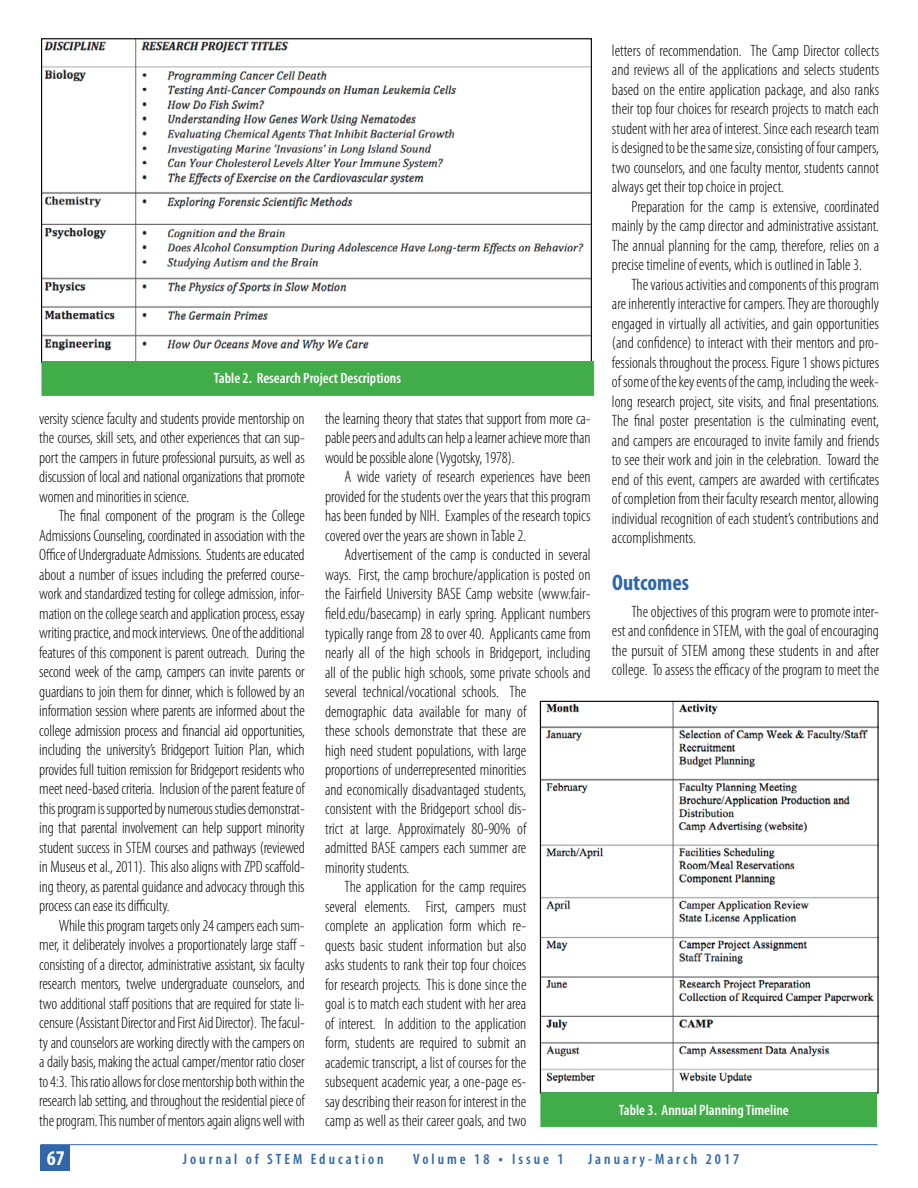
<style>
.page{position:relative;width:918px;height:1188px;background:#fff}
.page>*{position:absolute;margin:0;border:0;box-sizing:border-box;transform-origin:0 0}
.t1{font:700 condensed 22.5px "Myriad Pro";color:#3166aa}
.t2{font:700 condensed 21px "Myriad Pro";color:#fff}
.t3{font:300 condensed 16.5px/19.5px "Myriad Pro";color:#000;text-align:justify}
.t4{font:600 condensed 15px "Myriad Pro";color:#fff}
.t5{font:600 condensed 15px "Myriad Pro";letter-spacing:.2em;color:#3166aa}
.s1{font-size:16.5px}
</style>
<div class="page">
<hr style="left:40px;top:1144px;width:838px;height:1px;background:#3166aa">
<div style="left:40px;top:1145px;width:30px;height:26px;background:#3166aa"></div>
<img style="left:542px;top:703px;width:335px;height:389px">
<img style="left:43px;top:40px;width:547px;height:321px">
<div style="left:42px;top:361px;width:552px;height:35px;background:#41ad49;border:1px solid #41ad49"></div>
<div style="left:541px;top:1092px;width:336px;height:35px;background:#41ad49;border:1px solid #41ad49"></div>
<p class="t4" style="left:214px;top:369px;width:189px">Table 2. Research Project Descriptions</p>
<p class="t3" style="left:39px;top:409px;width:267px">versity science faculty and students provide mentorship on the courses, skill sets, and other experiences that can sup&shy;port the campers in future professional pursuits, as well as discussion of local and national organizations that promote women and minorities in science.</p>
<p class="t3" style="left:39px;top:506px;width:267px;text-indent:20px">The final component of the program is the College Admissions Counseling, coordinated in association with the Office of Undergraduate Admissions. Students are educated about a number of issues including the preferred course&shy;work and standardized testing for college admission, infor&shy;mation on the college search and application process, essay writing practice, and mock interviews. One of the additional features of this component is parent outreach. During the second week of the camp, campers can invite parents or guardians to join them for dinner, which is followed by an information session where parents are informed about the college admission process and financial aid opportunities, including the university’s Bridgeport Tuition Plan, which provides full tuition remission for Bridgeport residents who meet need-based criteria. Inclusion of the parent feature of this program is supported by numerous studies demonstrat&shy;ing that parental involvement can help support minority student success in STEM courses and pathways (reviewed in Museus et al., 2011). This also aligns with ZPD scaffold&shy;ing theory, as parental guidance and advocacy through this process can ease its difficulty.</p>
<p class="t3" style="left:39px;top:916px;width:267px;text-indent:20px">While this program targets only 24 campers each sum&shy;mer, it deliberately involves a proportionately large staff - consisting of a director, administrative assistant, six faculty research mentors, twelve undergraduate counselors, and two additional staff positions that are required for state li&shy;censure (Assistant Director and First Aid Director). The facul&shy;ty and counselors are working directly with the campers on a daily basis, making the actual camper/mentor ratio closer to 4:3. This ratio allows for close mentorship both within the research lab setting, and throughout the residential piece of the program. This number of mentors again aligns well with</p>
<p class="t3" style="left:325px;top:409px;width:267px">the learning theory that states that support from more ca&shy;pable peers and adults can help a learner achieve more than would be possible alone (Vygotsky, 1978).</p>
<p class="t3" style="left:325px;top:467px;width:267px;text-indent:20px">A wide variety of research experiences have been provided for the students over the years that this program has been funded by NIH. Examples of the research topics covered over the years are shown in Table 2.</p>
<p class="t3" style="left:345px;top:545px;width:248px">Advertisement of the camp is conducted in several</p>
<p class="t3" style="left:325px;top:565px;width:267px">ways. First, the camp brochure/application is posted on</p>
<p class="t3" style="left:325px;top:584px;width:267px">the Fairfield University BASE Camp website (www.fair-</p>
<p class="t3" style="left:325px;top:604px;width:267px">field.edu/basecamp) in early spring. Applicant numbers</p>
<p class="t3" style="left:325px;top:623px;width:267px">typically range from 28 to over 40. Applicants came from</p>
<p class="t3" style="left:325px;top:643px;width:267px">nearly all of the high schools in Bridgeport, including</p>
<p class="t3" style="left:325px;top:662px;width:267px">all of the public high schools, some private schools and</p>
<p class="t3" style="left:325px;top:682px;width:203px">several technical/vocational schools. The</p>
<p class="t3" style="left:325px;top:701px;width:203px">demographic data available for many of</p>
<p class="t3" style="left:325px;top:721px;width:203px">these schools demonstrate that these are</p>
<p class="t3" style="left:325px;top:740px;width:203px">high need student populations, with large</p>
<p class="t3" style="left:325px;top:760px;width:203px">proportions of underrepresented minorities</p>
<p class="t3" style="left:325px;top:779px;width:203px">and economically disadvantaged students,</p>
<p class="t3" style="left:325px;top:799px;width:203px">consistent with the Bridgeport school dis-</p>
<p class="t3" style="left:325px;top:818px;width:203px">trict at large. Approximately 80-90% of</p>
<p class="t3" style="left:325px;top:838px;width:203px">admitted BASE campers each summer are</p>
<p class="t3" style="left:325px;top:857px;width:86px">minority students.</p>
<p class="t3" style="left:345px;top:877px;width:183px">The application for the camp requires</p>
<p class="t3" style="left:325px;top:896px;width:203px">several elements. First, campers must</p>
<p class="t3" style="left:325px;top:916px;width:203px">complete an application form which re-</p>
<p class="t3" style="left:325px;top:935px;width:203px">quests basic student information but also</p>
<p class="t3" style="left:325px;top:955px;width:203px">asks students to rank their top four choices</p>
<p class="t3" style="left:325px;top:974px;width:203px">for research projects. This is done since the</p>
<p class="t3" style="left:325px;top:994px;width:203px">goal is to match each student with her area</p>
<p class="t3" style="left:325px;top:1013px;width:203px">of interest. In addition to the application</p>
<p class="t3" style="left:325px;top:1033px;width:203px">form, students are required to submit an</p>
<p class="t3" style="left:325px;top:1052px;width:203px">academic transcript, a list of courses for the</p>
<p class="t3" style="left:325px;top:1072px;width:203px">subsequent academic year, a one-page es-</p>
<p class="t3" style="left:325px;top:1091px;width:203px">say describing their reason for interest in the</p>
<p class="t3" style="left:325px;top:1111px;width:203px">camp as well as their career goals, and two</p>
<p class="t3" style="left:612px;top:41px;width:269px">letters of recommendation. The Camp Director collects and reviews all of the applications and selects students based on the entire application package, and also ranks their top four choices for research projects to match each student with her area of interest. Since each research team is designed to be the same size, consisting of four campers, two counselors, and one faculty mentor, students cannot always get their top choice in project.</p>
<p class="t3" style="left:612px;top:197px;width:269px;text-indent:20px">Preparation for the camp is extensive, coordinated mainly by the camp director and administrative assistant.<br>The annual planning for the camp, therefore, relies on a precise timeline of events, which is outlined in Table 3.</p>
<p class="t3" style="left:612px;top:275px;width:269px;text-indent:20px">The various activities and components of this program are inherently interactive for campers. They are thoroughly engaged in virtually all activities, and gain opportunities (and confidence) to interact with their mentors and pro&shy;fessionals throughout the process. Figure 1 shows pictures of some of the key events of the camp, including the week&shy;long research project, site visits, and final presentations.<br>The final poster presentation is the culminating event, and campers are encouraged to invite family and friends to see their work and join in the celebration. Toward the end of this event, campers are awarded with certificates of completion from their faculty research mentor, allowing individual recognition of each student’s contributions and accomplishments.</p>
<h1 class="t1" style="left:612px;top:568px;width:79px">Outcomes</h1>
<p class="t3" style="left:612px;top:601px;width:269px;text-indent:20px">The objectives of this program were to promote inter&shy;est and confidence in STEM, with the goal of encouraging the pursuit of STEM among these students in and after college. To assess the efficacy of the program to meet the</p>
<p class="t4" style="left:619px;top:1101px;width:172px">Table 3. Annual Planning Timeline</p>
<p class="t2" style="left:47px;top:1145px;width:19px">67</p>
<p class="t5" style="left:183px;top:1150px;width:202px">Journal of STEM Education</p>
<p class="t5" style="left:413px;top:1150px;width:152px">Volume 18 <span class="s1">•</span> Issue 1</p>
<p class="t5" style="left:588px;top:1150px;width:153px">January-March 2017</p>
</div>
